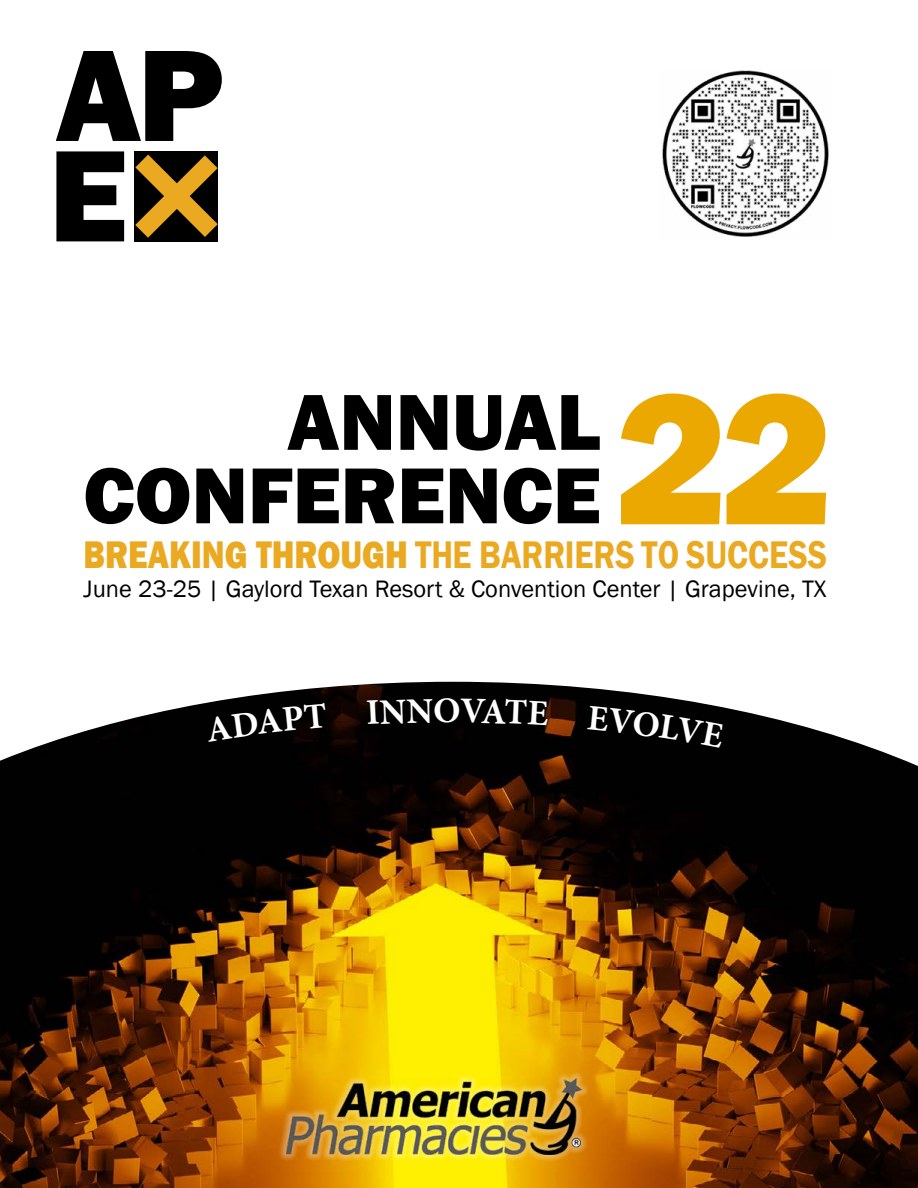
<style>
.page{position:relative;width:918px;height:1188px;background:#fff}
.page>*{position:absolute;margin:0;border:0;box-sizing:border-box;transform-origin:0 0}
.t1{font:800 193.2px "Franklin Gothic";color:#eba801}
.t2{font:800 135px/100.5px "Franklin Gothic";color:#000}
.t3{font:800 82.05px/73.5px "Franklin Gothic";color:#000;text-align:right}
.t4{font:600 39.6px "Franklin Gothic";color:#eba921;scale:.85 1}
.t5{font:700 36px "Minion Pro";color:#fff}
.t6{font:24.45px "Franklin Gothic";color:#000}
.s1{color:#fff}
.s2{font-weight:800}
</style>
<div class="page">
<img style="left:0;top:682px;width:918px;height:506px">
<svg style="left:134px;top:151px;width:84px;height:91px;background:#63470d"></svg>
<div style="left:279px;top:1072px;width:310px;height:89px;background:#fff;opacity:.75"></div>
<img style="left:286px;top:1079px;width:297px;height:75px">
<img style="left:662px;top:70px;width:167px;height:167px">
<svg style="left:205px;top:703px;width:122px;height:39px;background:#020100"></svg>
<svg style="left:367px;top:699px;width:66px;height:25px;background:#030100"></svg>
<div style="left:461px;top:699px;width:88px;height:27px;background:#010101"></div>
<div style="left:587px;top:706px;width:138px;height:42px;background:#010101"></div>
<h2 class="t2" style="left:49px;top:45px;width:178px">A P<br>E<span class="s1">X</span></h2>
<h1 class="t1" style="left:615px;top:334px;width:220px">22</h1>
<h3 class="t3" style="left:83px;top:385px;width:519px">ANNUAL<br>CONFERENCE</h3>
<h3 class="t4" style="left:84px;top:530px;width:876px"><span class="s2">BREAKING THROUGH</span> THE BARRIERS TO SUCCESS</h3>
<p class="t6" style="left:84px;top:574px;width:744px">June 23-25 | Gaylord Texan Resort &amp; Convention Center | Grapevine, TX</p>
<h3 class="t5" style="left:433px;top:685px;width:29px">O</h3>
</div>
